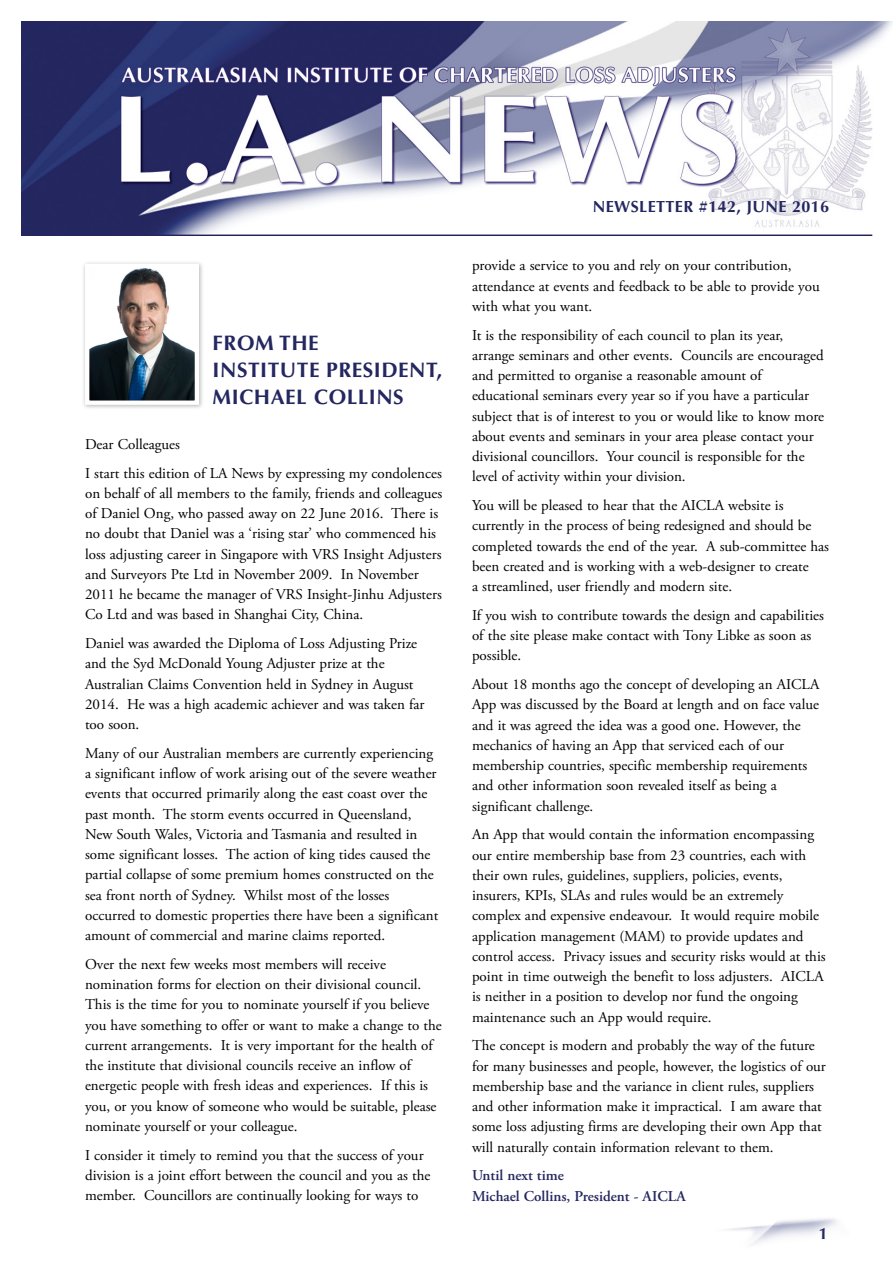
<style>
.page{position:relative;width:893px;height:1263px;background:#fff}
.page>*{position:absolute;margin:0;border:0;box-sizing:border-box;transform-origin:0 0}
.t1{font:700 21px/27px "Optima";letter-spacing:.025em;color:#242760}
.t2{font:700 16.2px "Optima";letter-spacing:.025em;color:#242760}
.t3{font:15px/20.2px "Adobe Garamond Pro";color:#000}
.t4{font:600 15px/20.2px "Adobe Garamond Pro";color:#242760}
</style>
<div class="page">
<img style="left:728px;top:1218px;width:109px;height:27px">
<img style="left:21px;top:21px;width:872px;height:214px">
<div style="left:81px;top:260px;width:123px;height:151px;background:#000;opacity:.3"></div>
<img style="left:90px;top:269px;width:104px;height:131px">
<h1 class="t1" style="left:213px;top:330px;width:231px">FROM THE<br>INSTITUTE PRESIDENT,<br>MICHAEL COLLINS</h1>
<p class="t3" style="left:85px;top:430px;width:358px;line-height:28.8px">Dear Colleagues<br>I start this edition of LA News by expressing my condolences</p>
<p class="t3" style="left:85px;top:483px;width:359px">on behalf of all members to the family, friends and colleagues of Daniel Ong, who passed away on 22 June 2016. There is no doubt that Daniel was a ‘rising star’ who commenced his loss adjusting career in Singapore with VRS Insight Adjusters and Surveyors Pte Ltd in November 2009. In November 2011 he became the manager of VRS Insight-Jinhu Adjusters Co Ltd and was based in Shanghai City, China.</p>
<p class="t3" style="left:85px;top:634px;width:341px">Daniel was awarded the Diploma of Loss Adjusting Prize and the Syd McDonald Young Adjuster prize at the Australian Claims Convention held in Sydney in August 2014. He was a high academic achiever and was taken far too soon.</p>
<p class="t3" style="left:85px;top:743px;width:355px">Many of our Australian members are currently experiencing a significant inflow of work arising out of the severe weather events that occurred primarily along the east coast over the past month. The storm events occurred in Queensland, New South Wales, Victoria and Tasmania and resulted in some significant losses. The action of king tides caused the partial collapse of some premium homes constructed on the sea front north of Sydney. Whilst most of the losses occurred to domestic properties there have been a significant amount of commercial and marine claims reported.</p>
<p class="t3" style="left:85px;top:955px;width:358px">Over the next few weeks most members will receive nomination forms for election on their divisional council.<br>This is the time for you to nominate yourself if you believe you have something to offer or want to make a change to the current arrangements. It is very important for the health of the institute that divisional councils receive an inflow of energetic people with fresh ideas and experiences. If this is you, or you know of someone who would be suitable, please nominate yourself or your colleague.</p>
<p class="t3" style="left:85px;top:1145px;width:347px">I consider it timely to remind you that the success of your division is a joint effort between the council and you as the member. Councillors are continually looking for ways to</p>
<p class="t2" style="left:593px;top:197px;width:238px">NEWSLETTER #142, JUNE 2016</p>
<p class="t3" style="left:472px;top:256px;width:349px">provide a service to you and rely on your contribution, attendance at events and feedback to be able to provide you with what you want.</p>
<p class="t3" style="left:472px;top:325px;width:354px">It is the responsibility of each council to plan its year, arrange seminars and other events. Councils are encouraged and permitted to organise a reasonable amount of educational seminars every year so if you have a particular subject that is of interest to you or would like to know more about events and seminars in your area please contact your divisional councillors. Your council is responsible for the level of activity within your division.</p>
<p class="t3" style="left:472px;top:496px;width:359px">You will be pleased to hear that the AICLA website is currently in the process of being redesigned and should be completed towards the end of the year. A sub-committee has been created and is working with a web-designer to create<br>a streamlined, user friendly and modern site.</p>
<p class="t3" style="left:472px;top:605px;width:353px">If you wish to contribute towards the design and capabilities of the site please make contact with Tony Libke as soon as possible.</p>
<p class="t3" style="left:472px;top:675px;width:349px">About 18 months ago the concept of developing an AICLA App was discussed by the Board at length and on face value and it was agreed the idea was a good one. However, the mechanics of having an App that serviced each of our membership countries, specific membership requirements and other information soon revealed itself as being a significant challenge.</p>
<p class="t3" style="left:472px;top:825px;width:355px">An App that would contain the information encompassing our entire membership base from 23 countries, each with their own rules, guidelines, suppliers, policies, events, insurers, KPIs, SLAs and rules would be an extremely complex and expensive endeavour. It would require mobile application management (MAM) to provide updates and control access. Privacy issues and security risks would at this point in time outweigh the benefit to loss adjusters. AICLA is neither in a position to develop nor fund the ongoing maintenance such an App would require.</p>
<p class="t3" style="left:472px;top:1036px;width:355px">The concept is modern and probably the way of the future for many businesses and people, however, the logistics of our membership base and the variance in client rules, suppliers and other information make it impractical. I am aware that some loss adjusting firms are developing their own App that will naturally contain information relevant to them.</p>
<p class="t4" style="left:472px;top:1166px;width:215px">Until next time<br>Michael Collins, President - AICLA</p>
<p class="t2" style="left:819px;top:1224px;width:10px">1</p>
</div>
